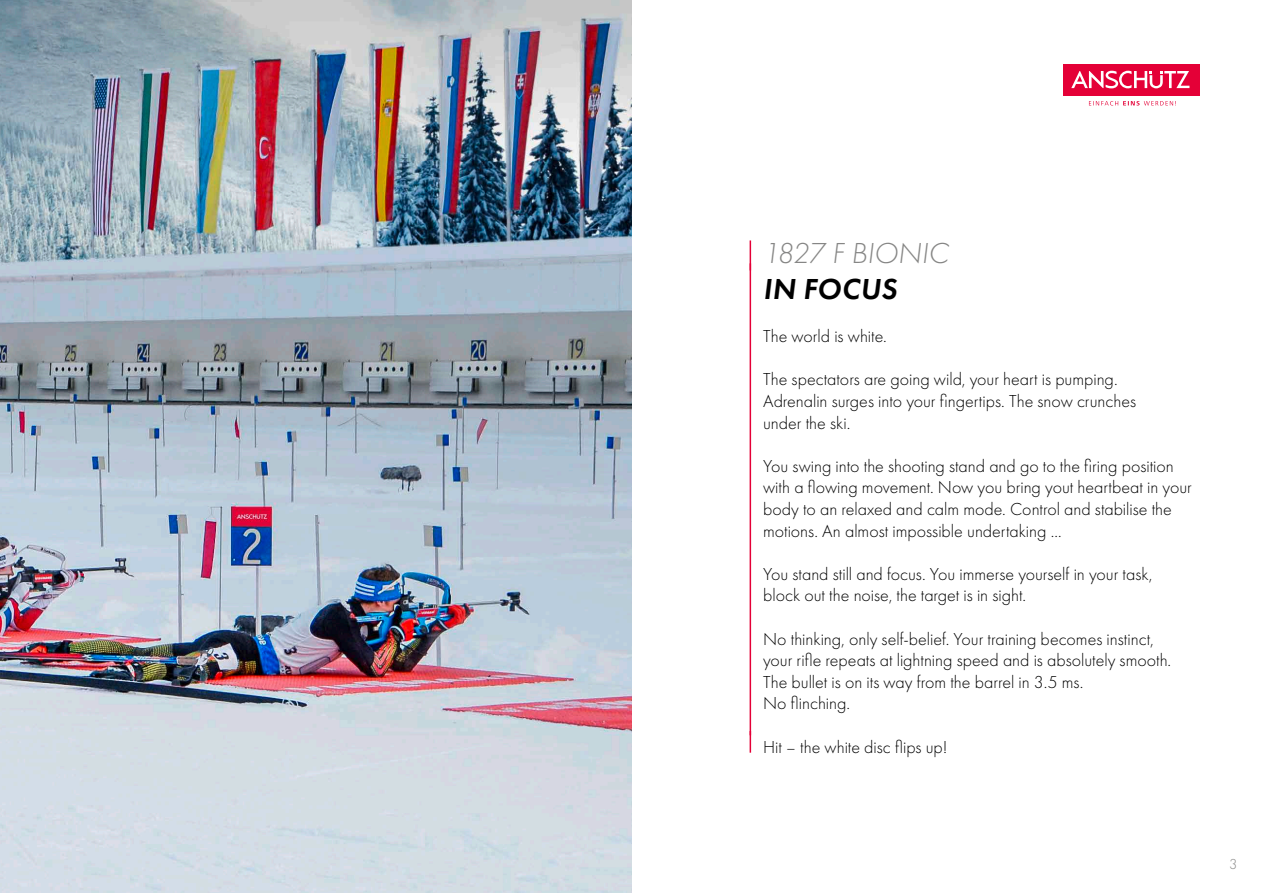
<style>
.page{position:relative;width:1263px;height:893px;background:#fff}
.page>*{position:absolute;margin:0;border:0;box-sizing:border-box;transform-origin:0 0}
.t1{font:italic 300 30px "Futura PT";letter-spacing:-.005em;color:#868685}
.t2{font:italic 600 30px "Futura PT";letter-spacing:.01em;color:#000}
.t3{font:300 18px/21.6px "Futura PT";color:#000}
.t4{font:300 15px "Futura PT";color:#868685}
</style>
<div class="page">
<div style="left:1063px;top:64px;width:136px;height:31px;background:#e40037"></div>
<svg style="left:1089px;top:101px;width:87px;height:5px"></svg>
<svg style="left:1071px;top:71px;width:118px;height:17px"></svg>
<img style="left:0;top:0;width:631px;height:893px">
<hr style="left:750px;top:240px;width:1px;height:30px;background:#e40037">
<hr style="left:750px;top:263px;width:1px;height:472px;background:#e40037">
<svg style="left:750px;top:735px;width:1px;height:18px"></svg>
<h1 class="t1" style="left:763px;top:236px;width:187px">1827 F BIONIC</h1>
<h1 class="t2" style="left:763px;top:270px;width:135px">IN FOCUS</h1>
<p class="t3" style="left:763px;top:326px;width:125px">The world is white.</p>
<p class="t3" style="left:763px;top:369px;width:374px">The spectators are going wild, your heart is pumping.<br>Adrenalin surges into your fingertips. The snow crunches under the ski.</p>
<p class="t3" style="left:763px;top:455px;width:430px">You swing into the shooting stand and go to the firing position with a flowing movement. Now you bring yout heartbeat in your body to an relaxed and calm mode. Control and stabilise the motions. An almost impossible undertaking …</p>
<p class="t3" style="left:763px;top:563px;width:391px">You stand still and focus. You immerse yourself in your task, block out the noise, the target is in sight.</p>
<p class="t3" style="left:763px;top:628px;width:410px">No thinking, only self-belief. Your training becomes instinct, your rifle repeats at lightning speed and is absolutely smooth.<br>The bullet is on its way from the barrel in 3.5 ms.<br>No flinching.</p>
<p class="t3" style="left:763px;top:736px;width:186px">Hit – the white disc flips up!</p>
<p class="t4" style="left:1229px;top:855px;width:10px">3</p>
</div>
